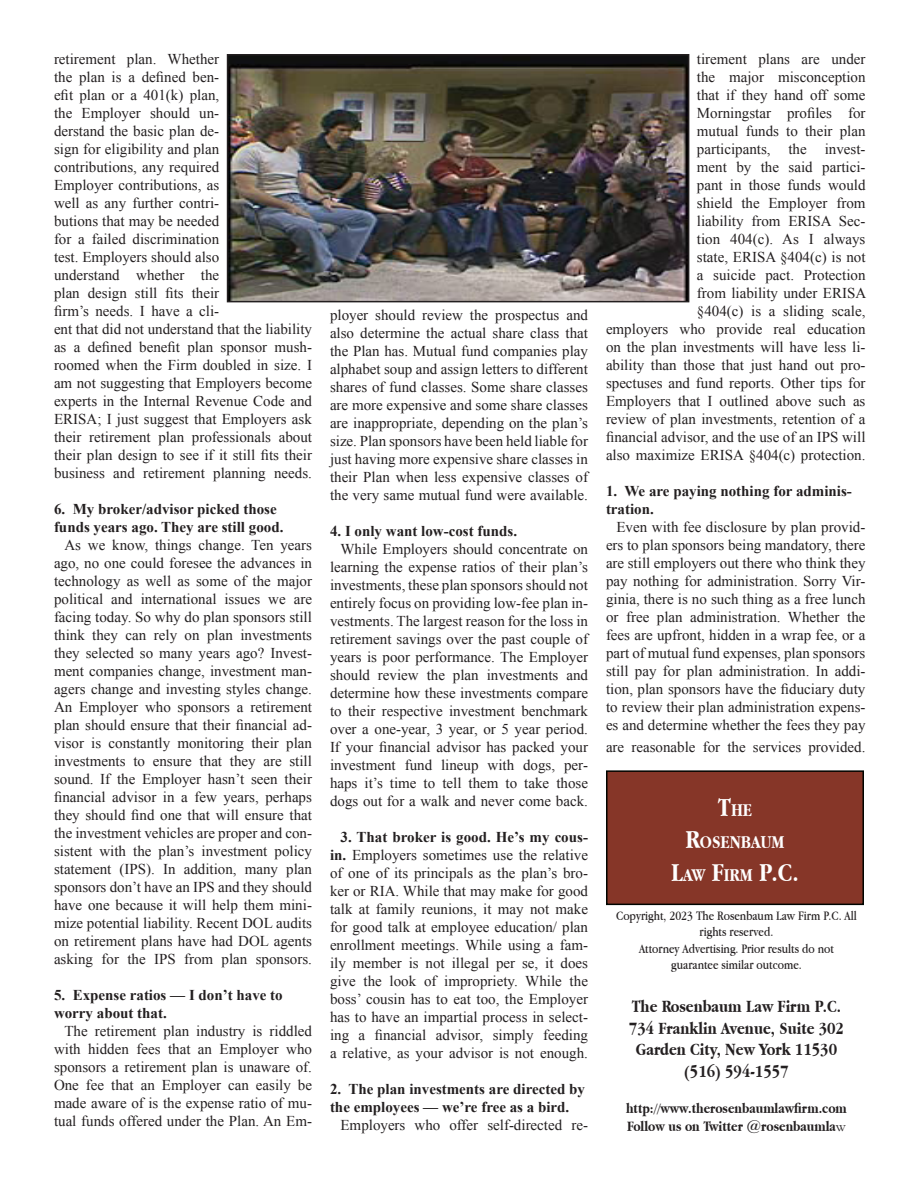
<style>
.page{position:relative;width:918px;height:1188px;background:#fff}
.page>*{position:absolute;margin:0;border:0;box-sizing:border-box;transform-origin:0 0}
.t1{font:700 27px "Apple Garamond";color:#fff}
.t2{font:700 18.9px "Apple Garamond";color:#fff}
.t3{font:700 18px "Apple Garamond";color:#231f20}
.t4{font:15px/18px "Times New Roman";color:#231f20;text-align:justify}
.t5{font:700 15px/18px "Times New Roman";color:#231f20}
.t6{font:700 15px "Apple Garamond";color:#231f20}
.t7{font:13.5px/16.2px "Apple Garamond";color:#231f20;text-align:center}
.s1{font-weight:700}
.s2{font-size:27px}
.s3{font-size:18.9px}
.s4{font-family:"Garamond";font-weight:400}
</style>
<div class="page">
<div style="left:607px;top:771px;width:256px;height:133px;background:#863628"></div>
<div style="left:606px;top:770px;width:258px;height:135px;border:2px solid #000400"></div>
<img style="left:230px;top:57px;width:456px;height:242px">
<div style="left:227px;top:54px;width:462px;height:248px;border:2px solid #231f20"></div>
<p class="t4" style="left:54px;top:50px;width:260px;text-align:left">retirement plan. Whether<br>the plan is a defined ben-<br>efit plan or a 401(k) plan,<br>the Employer should un-<br>derstand the basic plan de-<br>sign for eligibility and plan<br>contributions, any required<br>Employer contributions, as<br>well as any further contri-<br>butions that may be needed<br>for a failed discrimination<br>test. Employers should also<br>understand whether the<br>plan design still fits their<br>firm’s needs. I have a cli-<br>ent that did not understand that the liability as a defined benefit plan sponsor mush&shy;roomed when the Firm doubled in size. I am not suggesting that Employers become experts in the Internal Revenue Code and<br>ERISA; I just suggest that Employers ask their retirement plan professionals about their plan design to see if it still fits their business and retirement planning needs.</p>
<p class="t5" style="left:54px;top:500px;width:231px">6. My broker/advisor picked those funds years ago. They are still good.</p>
<p class="t4" style="left:54px;top:536px;width:260px;text-indent:10px">As we know, things change. Ten years ago, no one could foresee the advances in technology as well as some of the major political and international issues we are facing today. So why do plan sponsors still think they can rely on plan investments they selected so many years ago? Invest&shy;ment companies change, investment man&shy;agers change and investing styles change.<br>An Employer who sponsors a retirement plan should ensure that their financial ad&shy;visor is constantly monitoring their plan investments to ensure that they are still sound. If the Employer hasn’t seen their financial advisor in a few years, perhaps they should find one that will ensure that the investment vehicles are proper and con&shy;sistent with the plan’s investment policy statement (IPS). In addition, many plan sponsors don’t have an IPS and they should have one because it will help them mini&shy;mize potential liability. Recent DOL audits on retirement plans have had DOL agents asking for the IPS from plan sponsors.</p>
<p class="t5" style="left:54px;top:986px;width:230px">5. Expense ratios — I don’t have to worry about that.</p>
<p class="t4" style="left:54px;top:1022px;width:260px;text-indent:10px">The retirement plan industry is riddled with hidden fees that an Employer who sponsors a retirement plan is unaware of.<br>One fee that an Employer can easily be made aware of is the expense ratio of mu&shy;tual funds offered under the Plan. An Em-</p>
<p class="t4" style="left:330px;top:306px;width:260px">ployer should review the prospectus and also determine the actual share class that the Plan has. Mutual fund companies play alphabet soup and assign letters to different shares of fund classes. Some share classes are more expensive and some share classes are inappropriate, depending on the plan’s size. Plan sponsors have been held liable for just having more expensive share classes in their Plan when less expensive classes of the very same mutual fund were available.</p>
<p class="t5" style="left:330px;top:522px;width:189px">4. I only want low-cost funds.</p>
<p class="t4" style="left:330px;top:540px;width:260px;text-indent:10px">While Employers should concentrate on learning the expense ratios of their plan’s investments, these plan sponsors should not entirely focus on providing low-fee plan in&shy;vestments. The largest reason for the loss in retirement savings over the past couple of years is poor performance. The Employer should review the plan investments and determine how these investments compare to their respective investment benchmark over a one-year, 3 year, or 5 year period.<br>If your financial advisor has packed your investment fund lineup with dogs, per&shy;haps it’s time to tell them to take those dogs out for a walk and never come back.</p>
<p class="t4" style="left:330px;top:828px;width:260px;text-indent:10px"><span class="s1">3. That broker is good. He’s my cous&shy;in.</span> Employers sometimes use the relative of one of its principals as the plan’s bro&shy;ker or RIA. While that may make for good talk at family reunions, it may not make for good talk at employee education/ plan enrollment meetings. While using a fam&shy;ily member is not illegal per se, it does give the look of impropriety. While the boss’ cousin has to eat too, the Employer has to have an impartial process in select&shy;ing a financial advisor, simply feeding a relative, as your advisor is not enough.</p>
<p class="t5" style="left:330px;top:1080px;width:257px">2. The plan investments are directed by the employees — we’re free as a bird.</p>
<p class="t4" style="left:340px;top:1116px;width:249px">Employers who offer self-directed re-</p>
<p class="t4" style="left:606px;top:50px;width:262px;text-align:right">tirement plans are under<br>the major misconception<br>that if they hand off some<br>Morningstar profiles for<br>mutual funds to their plan<br>participants, the invest-<br>ment by the said partici-<br>pant in those funds would<br>shield the Employer from<br>liability from ERISA Sec-<br>tion 404(c). As I always<br>state, ERISA §404(c) is not<br>a suicide pact. Protection<br>from liability under ERISA<br>§404(c) is a sliding scale,<br>employers who provide real education on the plan investments will have less li&shy;ability than those that just hand out pro&shy;spectuses and fund reports. Other tips for<br>Employers that I outlined above such as review of plan investments, retention of a financial advisor, and the use of an IPS will also maximize ERISA §404(c) protection.</p>
<p class="t5" style="left:606px;top:482px;width:247px">1. We are paying nothing for adminis&shy;tration.</p>
<p class="t4" style="left:606px;top:518px;width:261px;text-indent:10px">Even with fee disclosure by plan provid&shy;ers to plan sponsors being mandatory, there are still employers out there who think they pay nothing for administration. Sorry Vir&shy;ginia, there is no such thing as a free lunch or free plan administration. Whether the fees are upfront, hidden in a wrap fee, or a part of mutual fund expenses, plan sponsors still pay for plan administration. In addi&shy;tion, plan sponsors have the fiduciary duty to review their plan administration expens&shy;es and determine whether the fees they pay</p>
<p class="t4" style="left:606px;top:738px;width:261px">are reasonable for the services provided.</p>
<p class="t2" style="left:718px;top:799px;width:36px"><span class="s2">T</span>HE</p>
<p class="t2" style="left:685px;top:832px;width:101px"><span class="s2">R</span>OSENBAUM</p>
<p class="t1" style="left:671px;top:857px;width:129px">L<span class="s3">AW</span> F<span class="s3">IRM</span> P.C.</p>
<p class="t7" style="left:616px;top:907px;width:242px">Copyright, 2023 The Rosenbaum Law Firm P.C. All rights reserved.</p>
<p class="t7" style="left:639px;top:940px;width:196px">Attorney Advertising. Prior results do not</p>
<p class="t7" style="left:671px;top:956px;width:132px">guarantee similar outcome.</p>
<p class="t3" style="left:632px;top:996px;width:211px">The Rosenbaum Law Firm P.C.</p>
<p class="t3" style="left:629px;top:1018px;width:217px">734 Franklin Avenue, Suite 302</p>
<p class="t3" style="left:636px;top:1039px;width:203px">Garden City, New York 11530</p>
<p class="t3" style="left:684px;top:1061px;width:106px">(516) 594-1557</p>
<p class="t6" style="left:626px;top:1100px;width:222px">http://www.therosenbaumlawfirm.com</p>
<p class="t6" style="left:627px;top:1118px;width:220px">Follow us on Twitter @rosenbaumla<span class="s4">w</span></p>
</div>
